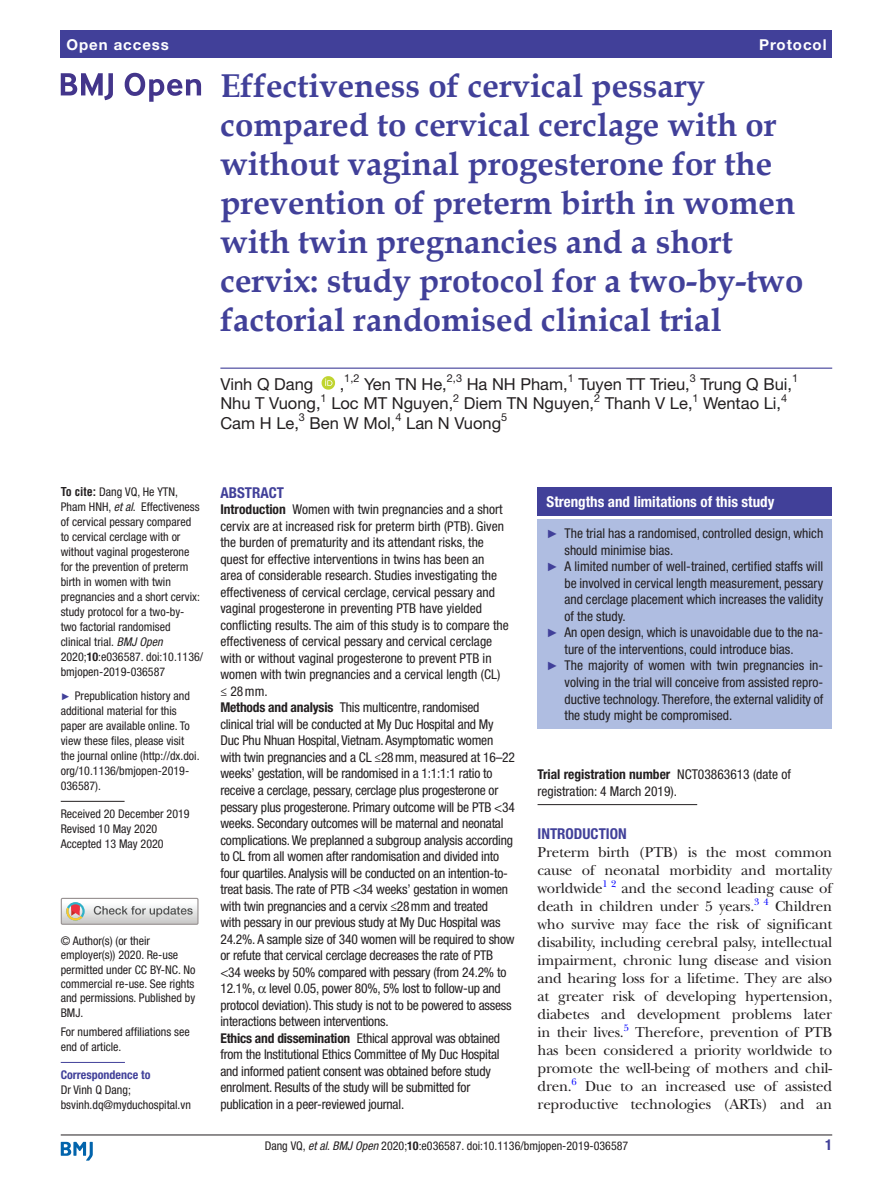
<style>
.page{position:relative;width:893px;height:1191px;background:#fff}
.page>*{position:absolute;margin:0;border:0;box-sizing:border-box;transform-origin:0 0}
.t1{font:700 33px/39px "Book Antiqua";color:#414099}
.t2{font:16.5px "Helvetica Neue LT Std";color:#231f20}
.t3{font:15px/18px "New Baskerville";letter-spacing:-.015em;color:#231f20;text-align:justify}
.t4{font:700 condensed 15px "Helvetica Neue LT Std";color:#fff}
.t5{font:700 condensed 15px "Helvetica Neue LT Std";color:#414099}
.t6{font:700 15px "Helvetica Neue LT Std";letter-spacing:.065em;color:#fff}
.t7{font:condensed 13.5px/16.5px "Helvetica Neue LT Std";letter-spacing:-.005em;color:#231f20}
.t8{font:condensed 12px/15px "Helvetica Neue LT Std";color:#231f20}
.t9{font:700 condensed 12px "Helvetica Neue LT Std";color:#414099}
.t10{font:10.95px "Helvetica Neue LT Std";color:#231f20}
.t11{font:9.9px "New Baskerville";color:#00f}
.s1{font-family:"Helvetica LT Std";font-weight:700}
.s2{font-style:italic}
.s3{font-weight:700}
.s4{font-family:"Arial";font-stretch:normal;font-size:9.75px;color:#414099}
.s5{font-family:"Arial";font-stretch:normal;font-size:12px;color:#414099}
</style>
<div class="page">
<hr style="left:61px;top:1134px;width:771px;height:1px;background:#231f20">
<svg style="left:61px;top:1141px;width:32px;height:19px"></svg>
<div style="left:61px;top:31px;width:771px;height:27px;background:#414099"></div>
<hr style="left:220px;top:367px;width:612px;height:2px;background:#414099">
<svg style="left:322px;top:376px;width:13px;height:14px"></svg>
<hr style="left:61px;top:801px;width:64px;height:1px;background:#231f20">
<hr style="left:61px;top:1062px;width:64px;height:1px;background:#414099">
<svg style="left:61px;top:73px;width:52px;height:27px"></svg>
<svg style="left:125px;top:73px;width:76px;height:29px"></svg>
<div style="left:61px;top:897px;width:138px;height:27px;border:1px solid #969090"></div>
<svg style="left:61px;top:898px;width:137px;height:26px"></svg>
<div style="left:538px;top:487px;width:294px;height:29px;background:#414099"></div>
<div style="left:538px;top:520px;width:294px;height:209px;background:#afbde1"></div>
<hr style="left:538px;top:804px;width:159px;height:1px;background:#231f20">
<p class="t6" style="left:66px;top:35px;width:104px">Open access</p>
<p class="t6" style="left:759px;top:35px;width:69px">Protocol</p>
<p class="t1" style="left:220px;top:66px;width:585px">Effectiveness of cervical pessary compared to cervical cerclage with or without vaginal progesterone for the prevention of preterm birth in women with twin pregnancies and a short cervix: study protocol for a two-by-two factorial randomised clinical trial</p>
<p class="t10" style="left:344px;top:372px;width:17px">1,2</p>
<p class="t2" style="left:364px;top:374px;width:84px">Yen TN He,</p>
<p class="t10" style="left:447px;top:372px;width:17px">2,3</p>
<p class="t2" style="left:467px;top:374px;width:103px">Ha NH Pham,</p>
<p class="t10" style="left:568px;top:372px;width:8px">1</p>
<p class="t2" style="left:578px;top:374px;width:113px">Tuyen TT Trieu,</p>
<p class="t10" style="left:690px;top:372px;width:8px">3</p>
<p class="t2" style="left:700px;top:374px;width:93px">Trung Q Bui,</p>
<p class="t10" style="left:792px;top:372px;width:8px">1</p>
<p class="t2" style="left:220px;top:374px;width:94px">Vinh Q Dang</p>
<p class="t2" style="left:340px;top:374px;width:6px">,</p>
<p class="t2" style="left:220px;top:393px;width:102px">Nhu T Vuong,</p>
<p class="t10" style="left:321px;top:391px;width:8px">1</p>
<p class="t2" style="left:331px;top:393px;width:123px">Loc MT Nguyen,</p>
<p class="t10" style="left:453px;top:391px;width:8px">2</p>
<p class="t2" style="left:464px;top:393px;width:132px">Diem TN Nguyen,</p>
<p class="t10" style="left:594px;top:391px;width:8px">2</p>
<p class="t2" style="left:605px;top:393px;width:89px">Thanh V Le,</p>
<p class="t10" style="left:693px;top:391px;width:8px">1</p>
<p class="t2" style="left:703px;top:393px;width:79px">Wentao Li,</p>
<p class="t10" style="left:781px;top:391px;width:8px">4</p>
<p class="t2" style="left:220px;top:413px;width:80px">Cam H Le,</p>
<p class="t10" style="left:299px;top:411px;width:8px">3</p>
<p class="t2" style="left:310px;top:413px;width:87px">Ben W Mol,</p>
<p class="t10" style="left:395px;top:411px;width:8px">4</p>
<p class="t2" style="left:406px;top:413px;width:97px">Lan N Vuong</p>
<p class="t10" style="left:501px;top:411px;width:8px">5</p>
<p class="t8" style="left:61px;top:484px;width:144px"><span class="s1">To cite:</span> Dang VQ, He YTN,<br>Pham HNH, <span class="s2">et al</span>. Effectiveness of cervical pessary compared<br>to cervical cerclage with or without vaginal progesterone for the prevention of preterm birth in women with twin pregnancies and a short cervix: study protocol for a two-by&shy;two factorial randomised clinical trial. <span class="s2">BMJ Open<br></span>2020;<span class="s3">10</span>:e036587. doi:10.1136/ bmjopen-2019-036587</p>
<p class="t8" style="left:61px;top:688px;width:140px"><span class="s4">►</span> Prepublication history and additional material for this paper are available online. To view these files, please visit the journal online (http://dx.doi. org/10.1136/bmjopen-2019-<br>036587).</p>
<p class="t8" style="left:61px;top:806px;width:130px">Received 20 December 2019<br>Revised 10 May 2020<br>Accepted 13 May 2020</p>
<p class="t8" style="left:61px;top:933px;width:136px;line-height:14.4px">© Author(s) (or their employer(s)) 2020. Re-use permitted under CC BY-NC. No commercial re-use. See rights and permissions. Published by<br>BMJ.</p>
<p class="t8" style="left:61px;top:1024px;width:130px">For numbered affiliations see end of article.</p>
<p class="t9" style="left:61px;top:1067px;width:91px">Correspondence to</p>
<p class="t8" style="left:61px;top:1082px;width:132px">Dr Vinh Q Dang; bsvinh.dq@myduchospital.vn</p>
<p class="t5" style="left:220px;top:483px;width:65px">Abstract</p>
<p class="t7" style="left:220px;top:501px;width:296px"><span class="s3">Introduction</span> Women with twin pregnancies and a short cervix are at increased risk for preterm birth (PTB). Given the burden of prematurity and its attendant risks, the<br>quest for effective interventions in twins has been an<br>area of considerable research. Studies investigating the effectiveness of cervical cerclage, cervical pessary and vaginal progesterone in preventing PTB have yielded conflicting results. The aim of this study is to compare the effectiveness of cervical pessary and cervical cerclage with or without vaginal progesterone to prevent PTB in women with twin pregnancies and a cervical length (CL)<br>≤ 28mm.<br><span class="s3">Methods and analysis</span> This multicentre, randomised clinical trial will be conducted at My Duc Hospital and My Duc Phu Nhuan Hospital, Vietnam. Asymptomatic women with twin pregnancies and a CL ≤28mm, measured at 16–22 weeks’ gestation, will be randomised in a 1:1:1:1 ratio to receive a cerclage, pessary, cerclage plus progesterone or pessary plus progesterone. Primary outcome will be PTB &lt;34 weeks. Secondary outcomes will be maternal and neonatal complications. We preplanned a subgroup analysis according to CL from all women after randomisation and divided into four quartiles. Analysis will be conducted on an intention-to&shy;treat basis. The rate of PTB &lt;34 weeks’ gestation in women with twin pregnancies and a cervix ≤28mm and treated<br>with pessary in our previous study at My Duc Hospital was 24.2%. A sample size of 340 women will be required to show or refute that cervical cerclage decreases the rate of PTB &lt;34 weeks by 50% compared with pessary (from 24.2% to 12.1%, level 0.05, power 80%, 5% lost to follow-up and protocol deviation). This study is not to be powered to assess interactions between interventions.<br><span class="s3">Ethics and dissemination</span> Ethical approval was obtained from the Institutional Ethics Committee of My Duc Hospital and informed patient consent was obtained before study enrolment. Results of the study will be submitted for publication in a peer-reviewed journal.</p>
<p class="t4" style="left:547px;top:492px;width:229px">Strengths and limitations of this study</p>
<p class="t7" style="left:547px;top:525px;width:278px"><span class="s5">►</span> The trial has a randomised, controlled design, which</p>
<p class="t7" style="left:565px;top:542px;width:110px">should minimise bias.</p>
<p class="t7" style="left:547px;top:558px;width:278px"><span class="s5">►</span> A limited number of well-trained, certified staffs will</p>
<p class="t7" style="left:565px;top:575px;width:260px">be involved in cervical length measurement, pessary</p>
<p class="t7" style="left:565px;top:591px;width:260px">and cerclage placement which increases the validity</p>
<p class="t7" style="left:565px;top:608px;width:63px">of the study.</p>
<p class="t7" style="left:547px;top:624px;width:278px"><span class="s5">►</span> An open design, which is unavoidable due to the na-</p>
<p class="t7" style="left:565px;top:641px;width:231px">ture of the interventions, could introduce bias.</p>
<p class="t7" style="left:547px;top:657px;width:278px"><span class="s5">►</span> The majority of women with twin pregnancies in-</p>
<p class="t7" style="left:565px;top:674px;width:260px">volving in the trial will conceive from assisted repro-</p>
<p class="t7" style="left:565px;top:690px;width:260px">ductive technology. Therefore, the external validity of</p>
<p class="t7" style="left:565px;top:707px;width:169px">the study might be compromised.</p>
<p class="t7" style="left:538px;top:766px;width:255px"><span class="s3">Trial registration number</span> NCT03863613 (date of registration: 4 March 2019).</p>
<p class="t5" style="left:538px;top:825px;width:91px">Introduction</p>
<p class="t3" style="left:538px;top:843px;width:296px">Preterm birth (PTB) is the most common cause of neonatal morbidity and mortality worldwide</p>
<p class="t11" style="left:602px;top:877px;width:15px">1 2</p>
<p class="t3" style="left:538px;top:879px;width:296px;text-indent:84px">and the second leading cause of death in children under 5 years.</p>
<p class="t11" style="left:754px;top:895px;width:16px">3 4</p>
<p class="t3" style="left:538px;top:897px;width:296px;text-indent:237px">Children who survive may face the risk of significant disability, including cerebral palsy, intellectual impairment, chronic lung disease and vision and hearing loss for a lifetime. They are also at greater risk of developing hypertension, diabetes and development problems later in their lives.<sup>5</sup> Therefore, prevention of PTB has been considered a priority worldwide to promote the well-being of mothers and chil&shy;dren.</p>
<p class="t11" style="left:571px;top:1075px;width:7px">6</p>
<p class="t3" style="left:538px;top:1077px;width:296px;text-align:right">Due to an increased use of assisted reproductive technologies (ARTs) and an</p>
<p class="t8" style="left:265px;top:1137px;width:365px">Dang VQ, <span class="s2">et al</span>. <span class="s2">BMJ Open</span> 2020;<span class="s3">10</span>:e036587. doi:10.1136/bmjopen-2019-036587</p>
<p class="t5" style="left:825px;top:1135px;width:9px">1</p>
</div>
